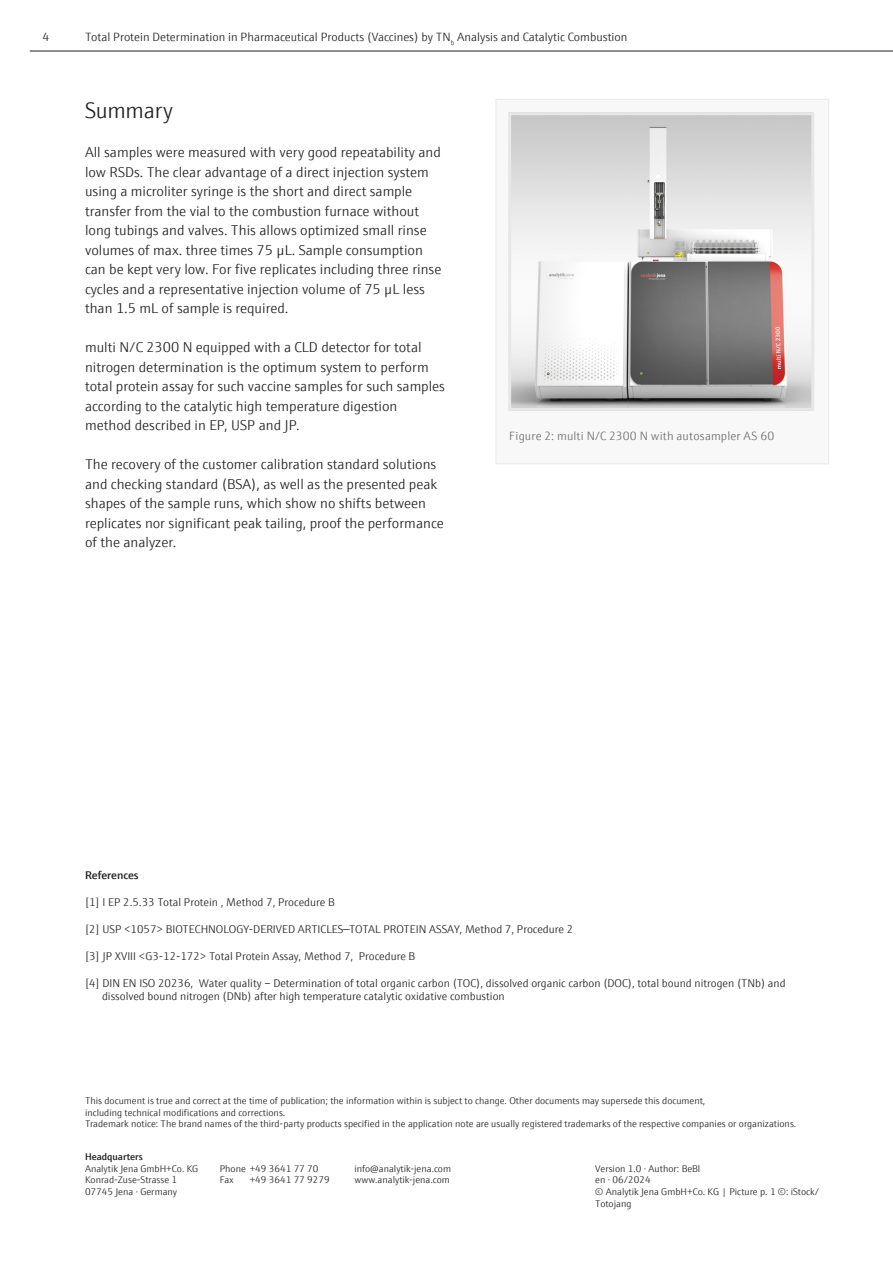
<style>
.page{position:relative;width:893px;height:1263px;background:#fff}
.page>*{position:absolute;margin:0;border:0;box-sizing:border-box;transform-origin:0 0}
.H2_15pt_schwarz{font:300 22.5px "E+H Sans";letter-spacing:-.015em;color:#231f20}
.Fließtext{font:300 14.25px/19.5px "E+H Sans";color:#231f20}
.t1{font:300 12px "E+H Sans";color:#231f20}
.Legende_8_pt_grau{font:300 12px "E+H Sans";letter-spacing:.015em;color:#6c6d70}
.References_7_5pt{font:300 11.25px/13.5px "E+H Sans";color:#231f20}
.Fließtext-2{font:600 11.25px "E+H Sans";color:#231f20}
.Address_Default{font:300 9.75px/11.7px "E+H Sans";color:#231f20}
.t2{font:600 9.75px "E+H Sans";color:#231f20}
</style>
<div class="page">
<div style="left:495px;top:99px;width:334px;height:365px;background:#f8f8f9;border:1px solid #ebebed"></div>
<img style="left:512px;top:116px;width:298px;height:291px">
<div style="left:508px;top:112px;width:306px;height:299px;border:3px solid #e6e7e9"></div>
<hr style="left:30px;top:51px;width:863px;height:1px;background:#231f20">
<p class="t1" style="left:43px;top:29px;width:8px">4</p>
<p class="t1" style="left:85px;top:29px;width:544px">Total Protein Determination in Pharmaceutical Products (Vaccines) by TN<sub>b</sub> Analysis and Catalytic Combustion</p>
<p class="H2_15pt_schwarz" style="left:85px;top:94px;width:90px">Summary</p>
<p class="Fließtext" style="left:85px;top:142px;width:358px">All samples were measured with very good repeatability and low RSDs. The clear advantage of a direct injection system using a microliter syringe is the short and direct sample transfer from the vial to the combustion furnace without long tubings and valves. This allows optimized small rinse volumes of max. three times 75 µL. Sample consumption can be kept very low. For five replicates including three rinse cycles and a representative injection volume of 75 µL less than 1.5 mL of sample is required.</p>
<p class="Fließtext" style="left:85px;top:337px;width:361px">multi N/C 2300 N equipped with a CLD detector for total nitrogen determination is the optimum system to perform total protein assay for such vaccine samples for such samples according to the catalytic high temperature digestion method described in EP, USP and JP.</p>
<p class="Fließtext" style="left:85px;top:454px;width:360px">The recovery of the customer calibration standard solutions and checking standard (BSA), as well as the presented peak shapes of the sample runs, which show no shifts between replicates nor significant peak tailing, proof the performance of the analyzer.</p>
<p class="Legende_8_pt_grau" style="left:509px;top:427px;width:267px">Figure 2: multi N/C 2300 N with autosampler AS 60</p>
<p class="Fließtext-2" style="left:85px;top:866px;width:55px">References</p>
<p class="References_7_5pt" style="left:85px;top:894px;width:251px">[1] I EP 2.5.33 Total Protein , Method 7, Procedure B</p>
<p class="References_7_5pt" style="left:85px;top:921px;width:490px">[2] USP &lt;1057&gt; BIOTECHNOLOGY-DERIVED ARTICLES—TOTAL PROTEIN ASSAY, Method 7, Procedure 2</p>
<p class="References_7_5pt" style="left:85px;top:948px;width:332px">[3] JP XVIII &lt;G3-12-172&gt; Total Protein Assay, Method 7, Procedure B</p>
<p class="References_7_5pt" style="left:102px;top:975px;width:685px;text-indent:-17px">[4] DIN EN ISO 20236, Water quality – Determination of total organic carbon (TOC), dissolved organic carbon (DOC), total bound nitrogen (TNb) and dissolved bound nitrogen (DNb) after high temperature catalytic oxidative combustion</p>
<p class="Address_Default" style="left:85px;top:1094px;width:713px">This document is true and correct at the time of publication; the information within is subject to change. Other documents may supersede this document,<br>including technical modifications and corrections.<br>Trademark notice: The brand names of the third-party products specified in the application note are usually registered trademarks of the respective companies or organizations.</p>
<p class="t2" style="left:85px;top:1149px;width:59px">Headquarters</p>
<p class="Address_Default" style="left:85px;top:1161px;width:115px">Analytik Jena GmbH+Co. KG<br>Konrad-Zuse-Strasse 1<br>07745 Jena · Germany</p>
<p class="Address_Default" style="left:220px;top:1161px;width:100px">Phone +49 3641 77 70<br>Fax</p>
<p class="Address_Default" style="left:250px;top:1173px;width:82px">+49 3641 77 9279</p>
<p class="Address_Default" style="left:354px;top:1161px;width:98px">info@analytik-jena.com www.analytik-jena.com</p>
<p class="Address_Default" style="left:595px;top:1161px;width:107px">Version 1.0 · Author: BeBl</p>
<p class="Address_Default" style="left:595px;top:1173px;width:57px">en · 06/2024</p>
<p class="Address_Default" style="left:595px;top:1185px;width:225px">© Analytik Jena GmbH+Co. KG | Picture p. 1 ©: iStock/<br>Totojang</p>
</div>
